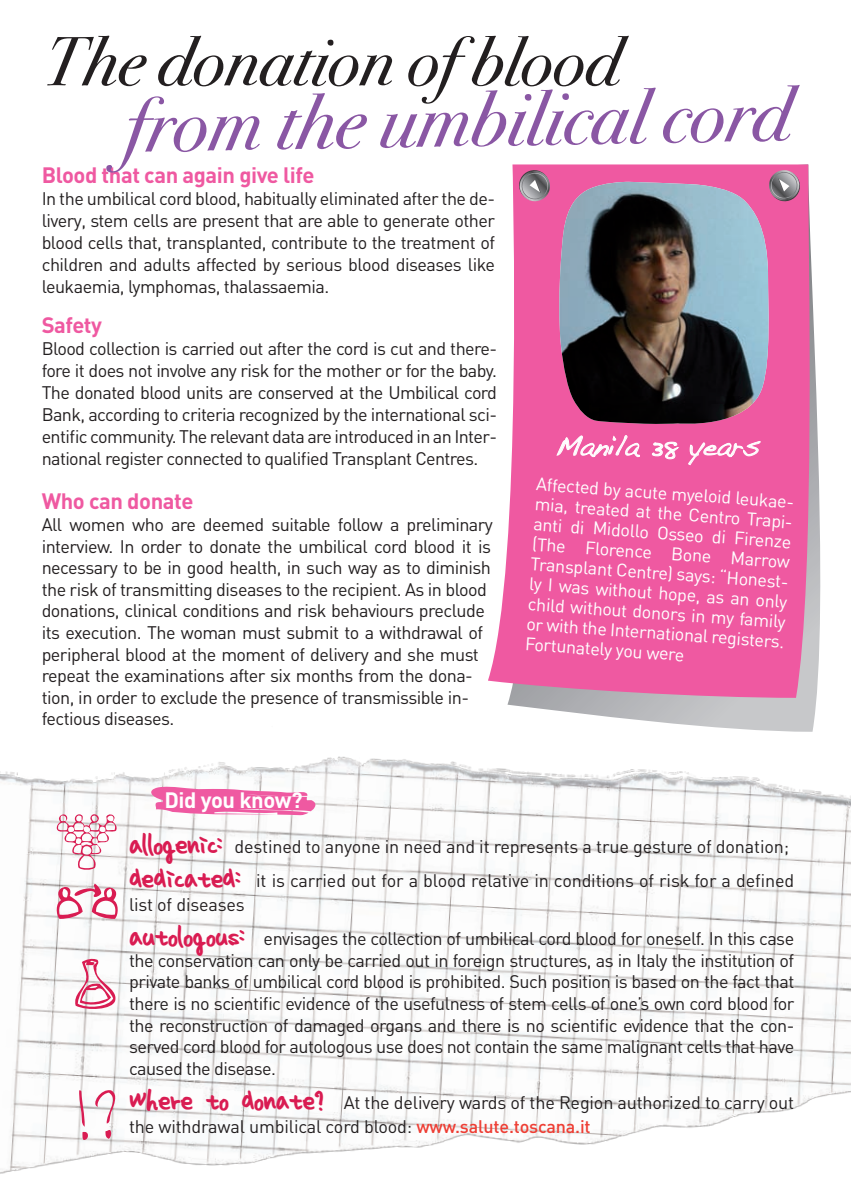
<style>
.page{position:relative;width:851px;height:1191px;background:#fff}
.page>*{position:absolute;margin:0;border:0;box-sizing:border-box;transform-origin:0 0}
.t1{font:77.6px "Bodoni Svty Two ITCTT Book Ita";color:#8a57a4}
.t2{font:69.6px "Bodoni Svty Two ITCTT Book Ita";color:#231f20}
.t3{font:28px "Handwriting Dakota";color:#fff}
.t4{font:700 22px "DIN";letter-spacing:-.02em;color:#ef59a1}
.t5{font:700 22px "DIN";letter-spacing:-.02em;color:#fff}
.t6{font:18px/21.6px "DIN";letter-spacing:-.03em;color:#231f20;text-align:justify}
.t7{font:18px/34px "DIN";letter-spacing:-.01em;color:#231f20}
.t8{font:18px/20px "DIN";color:#fff;text-align:justify}
.s1{font-family:"homework";font-size:36px;color:#d91c52}
.s2{font-weight:500;color:#ee3e34}
</style>
<div class="page">
<img style="left:0;top:756px;width:850px;height:418px">
<svg style="left:146px;top:785px;width:171px;height:30px"></svg>
<svg style="left:507px;top:361px;width:314px;height:371px"></svg>
<svg style="left:488px;top:164px;width:327px;height:534px;background:#ee6eab"></svg>
<img style="left:558px;top:182px;width:213px;height:246px">
<svg style="left:767px;top:169px;width:34px;height:34px"></svg>
<svg style="left:517px;top:168px;width:34px;height:35px"></svg>
<svg style="left:50px;top:880px;width:74px;height:39px"></svg>
<svg style="left:55px;top:810px;width:63px;height:60px"></svg>
<svg style="left:73px;top:957px;width:45px;height:54px"></svg>
<svg style="left:79px;top:1088px;width:40px;height:52px"></svg>
<svg style="left:555px;top:434px;width:85px;height:24px;background:#f27bb4"></svg>
<svg style="left:651px;top:441px;width:28px;height:19px"></svg>
<svg style="left:687px;top:440px;width:74px;height:26px;background:#f176b1"></svg>
<h2 class="t2" style="left:43px;top:1px;width:578px">The donation of blood</h2>
<h1 class="t1" style="left:124px;top:58px;width:667px;rotate:-1deg">from the umbilical cord</h1>
<p class="t4" style="left:42px;top:160px;width:274px">Blood that can again give life</p>
<p class="t6" style="left:42px;top:187px;width:455px">In the umbilical cord blood, habitually eliminated after the de&shy;livery, stem cells are present that are able to generate other blood cells that, transplanted, contribute to the treatment of children and adults affected by serious blood diseases like leukaemia, lymphomas, thalassaemia.</p>
<p class="t4" style="left:42px;top:310px;width:62px">Safety</p>
<p class="t6" style="left:42px;top:337px;width:457px">Blood collection is carried out after the cord is cut and there&shy;fore it does not involve any risk for the mother or for the baby.<br>The donated blood units are conserved at the Umbilical cord Bank, according to criteria recognized by the international sci&shy;entific community. The relevant data are introduced in an Inter&shy;national register connected to qualified Transplant Centres.</p>
<p class="t4" style="left:42px;top:487px;width:153px">Who can donate</p>
<p class="t6" style="left:42px;top:513px;width:452px;text-align:left">All women who are deemed suitable follow a preliminary interview. In order to donate the umbilical cord blood it is necessary to be in good health, in such way as to diminish the risk of transmitting diseases to the recipient. As in blood donations, clinical conditions and risk behaviours preclude its execution. The woman must submit to a withdrawal of peripheral blood at the moment of delivery and she must repeat the examinations after six months from the dona&shy;tion, in order to exclude the presence of transmissible in&shy;fectious diseases.</p>
<h3 class="t3" style="left:555px;top:429px;width:206px">Manila 38 years</h3>
<p class="t8" style="left:537px;top:473px;width:260px;rotate:4deg">Affected by acute myeloid leukae&shy;mia, treated at the Centro Trapi&shy;anti di Midollo Osseo di Firenze (The Florence Bone Marrow Transplant Centre) says: “Honest&shy;ly I was without hope, as an only child without donors in my family or with the International registers.<br>Fortunately you were</p>
<p class="t5" style="left:164px;top:786px;width:139px">Did you know?</p>
<p class="t7" style="left:129px;top:829px;width:666px"><span class="s1">allogenic:</span> destined to anyone in need and it represents a true gesture of donation; <span class="s1">dedicated:</span> it is carried out for a blood relative in conditions of risk for a defined</p>
<p class="t6" style="left:129px;top:887px;width:666px;line-height:34px">list of diseases<br><span class="s1">autologous:</span> envisages the collection of umbilical cord blood for oneself. In this case</p>
<p class="t6" style="left:129px;top:949px;width:666px">the conservation can only be carried out in foreign structures, as in Italy the institution of private banks of umbilical cord blood is prohibited. Such position is based on the fact that there is no scientific evidence of the usefulness of stem cells of one’s own cord blood for the reconstruction of damaged organs and there is no scientific evidence that the con&shy;served cord blood for autologous use does not contain the same malignant cells that have caused the disease.</p>
<p class="t7" style="left:129px;top:1090px;width:666px;line-height:24px"><span class="s1">Where to donate?</span> At the delivery wards of the Region authorized to carry out the withdrawal umbilical cord blood: <span class="s2">www.salute.toscana.it</span></p>
</div>
